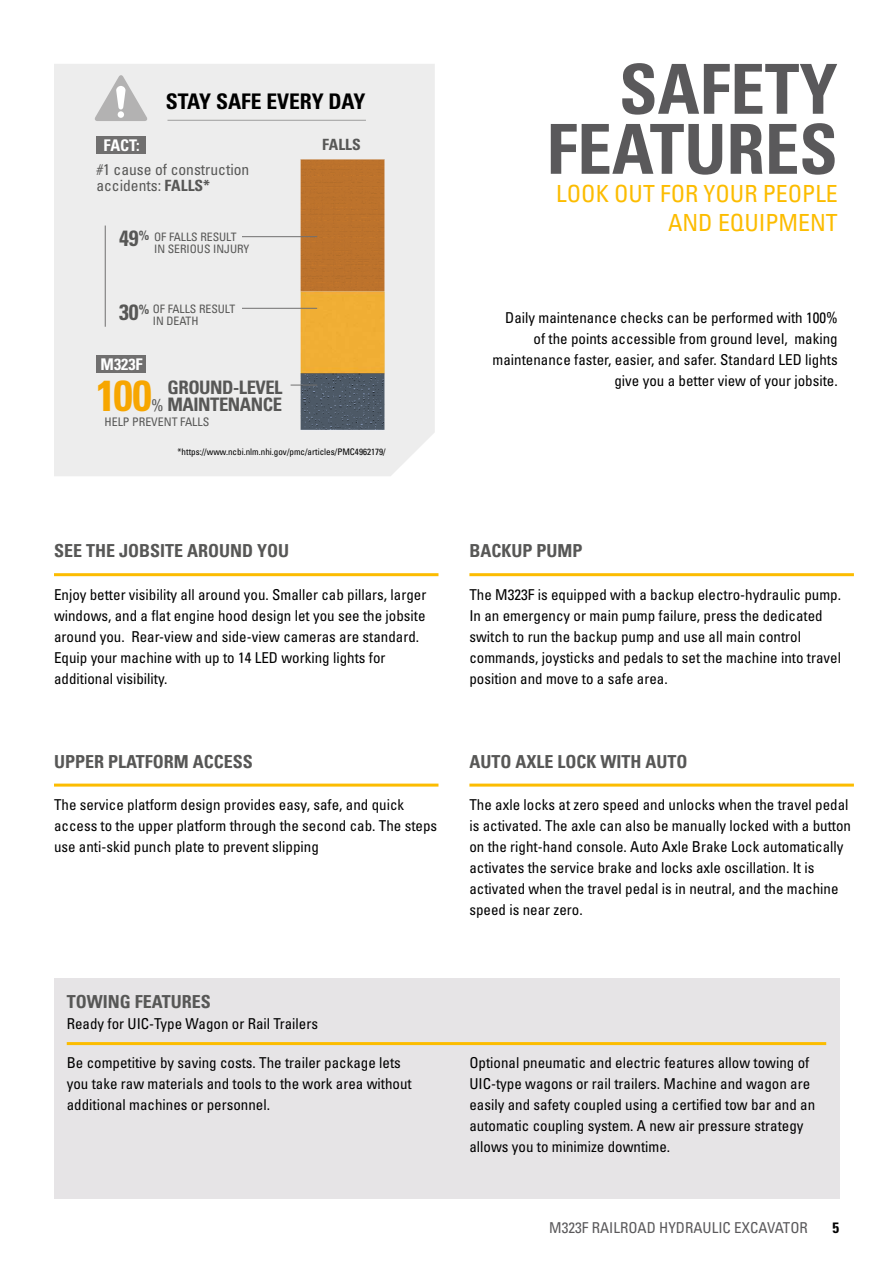
<style>
.page{position:relative;width:893px;height:1263px;background:#fff}
.page>*{position:absolute;margin:0;border:0;box-sizing:border-box;transform-origin:0 0}
.t1{font:700 condensed 69px/60px "Univers LT Pro";color:#5a595b;text-align:right}
.t2{font:700 condensed 43.35px "Univers LT Std";color:#f7a600}
.t3{font:condensed 23.7px/28.3px "Univers LT Pro";color:#fcbc00;text-align:right}
.t4{font:700 condensed 22.05px "Univers LT Std";color:#575756}
.t5{font:700 condensed 21.45px "Univers LT Std";color:#000}
.t6{font:700 condensed 18.6px/17px "Univers LT Std";letter-spacing:-.025em;color:#575756}
.t7{font:700 condensed 18px "Univers LT Pro";color:#575756}
.t8{font:700 condensed 16.05px "Univers LT Std";color:#fff}
.t9{font:condensed 16.05px "Univers LT Std";color:#575756}
.t10{font:condensed 15.45px/15.9px "Univers LT Std";color:#575756}
.t11{font:700 condensed 15.45px "Univers LT Std";color:#575756}
.t12{font:condensed 15px/21px "Univers LT Std";color:#000}
.t13{font:condensed 15px "Univers LT Std";color:#5a595b}
.t14{font:700 condensed 15px "Univers LT Std";color:#000}
.t15{font:condensed 11.85px "Univers LT Std";color:#575756}
.t16{font:condensed 11.55px/12px "Univers LT Std";color:#575756}
.t17{font:condensed 9px "Univers LT Std";color:#000}
.s1{font-weight:700}
</style>
<div class="page">
<div style="left:55px;top:978px;width:785px;height:221px;background:#e6e4e6"></div>
<hr style="left:54px;top:573px;width:384px;height:3px;background:#fcbc00">
<div style="left:54px;top:64px;width:381px;height:412px;background:#ededed"></div>
<div style="left:96px;top:137px;width:50px;height:17px;background:#706f6f"></div>
<img style="left:272px;top:130px;width:142px;height:132px">
<img style="left:272px;top:262px;width:142px;height:82px">
<img style="left:272px;top:344px;width:142px;height:115px">
<hr style="left:105px;top:226px;width:1px;height:101px;background:#706f6f">
<hr style="left:242px;top:236px;width:75px;height:1px;background:#706f6f">
<hr style="left:242px;top:308px;width:75px;height:1px;background:#706f6f">
<svg style="left:291px;top:385px;width:26px;height:1px"></svg>
<div style="left:96px;top:356px;width:50px;height:17px;background:#706f6f"></div>
<svg style="left:95px;top:75px;width:52px;height:46px;background:#d2d2d2"></svg>
<hr style="left:167px;top:120px;width:199px;height:1px;background:#9d9d9c">
<hr style="left:469px;top:573px;width:385px;height:3px;background:#fcbc00">
<hr style="left:54px;top:783px;width:384px;height:3px;background:#fcbc00">
<hr style="left:469px;top:783px;width:385px;height:3px;background:#fcbc00">
<hr style="left:67px;top:1042px;width:759px;height:3px;background:#fcbc00">
<h3 class="t5" style="left:166px;top:89px;width:201px">STAY SAFE EVERY DAY</h3>
<p class="t8" style="left:104px;top:136px;width:38px">FACT:</p>
<p class="t11" style="left:322px;top:135px;width:40px">FALLS</p>
<p class="t10" style="left:96px;top:161px;width:155px">#1 cause of construction accidents: <span class="s1">FALLS*</span></p>
<h3 class="t4" style="left:119px;top:225px;width:32px">49<sup>%</sup></h3>
<p class="t16" style="left:154px;top:231px;width:97px">OF FALLS RESULT<br>IN SERIOUS INJURY</p>
<h3 class="t4" style="left:119px;top:299px;width:32px">30<sup>%</sup></h3>
<p class="t16" style="left:153px;top:303px;width:84px">OF FALLS RESULT<br>IN DEATH</p>
<p class="t8" style="left:101px;top:355px;width:44px">M323F</p>
<h2 class="t2" style="left:96px;top:369px;width:57px">100</h2>
<p class="t6" style="left:167px;top:379px;width:117px">GROUND-LEVEL<br>MAINTENANCE</p>
<p class="t15" style="left:105px;top:414px;width:106px">HELP PREVENT FALLS</p>
<p class="t17" style="left:178px;top:446px;width:210px">*https://www.ncbi.nlm.nhi.gov/pmc/articles/PMC4962179/</p>
<p class="t9" style="left:151px;top:395px;width:14px">%</p>
<h1 class="t1" style="left:547px;top:58px;width:293px">SAFETY<br>FEATURES</h1>
<h3 class="t3" style="left:556px;top:179px;width:283px">LOOK OUT FOR YOUR PEOPLE<br>AND EQUIPMENT</h3>
<p class="t12" style="left:493px;top:307px;width:347px;text-align:right">Daily maintenance checks can be performed with 100% of the points accessible from ground level, making maintenance faster, easier, and safer. Standard LED lights give you a better view of your jobsite.</p>
<p class="t7" style="left:54px;top:540px;width:237px">SEE THE JOBSITE AROUND YOU</p>
<p class="t7" style="left:469px;top:540px;width:115px">BACKUP PUMP</p>
<p class="t12" style="left:54px;top:584px;width:374px">Enjoy better visibility all around you. Smaller cab pillars, larger windows, and a flat engine hood design let you see the jobsite around you. Rear-view and side-view cameras are standard.<br>Equip your machine with up to 14 LED working lights for additional visibility.</p>
<p class="t12" style="left:469px;top:584px;width:373px">The M323F is equipped with a backup electro-hydraulic pump.<br>In an emergency or main pump failure, press the dedicated switch to run the backup pump and use all main control commands, joysticks and pedals to set the machine into travel position and move to a safe area.</p>
<p class="t7" style="left:54px;top:750px;width:200px">UPPER PLATFORM ACCESS</p>
<p class="t7" style="left:469px;top:750px;width:219px">AUTO AXLE LOCK WITH AUTO</p>
<p class="t12" style="left:54px;top:794px;width:385px">The service platform design provides easy, safe, and quick access to the upper platform through the second cab. The steps use anti-skid punch plate to prevent slipping</p>
<p class="t12" style="left:469px;top:794px;width:383px">The axle locks at zero speed and unlocks when the travel pedal is activated. The axle can also be manually locked with a button on the right-hand console. Auto Axle Brake Lock automatically activates the service brake and locks axle oscillation. It is activated when the travel pedal is in neutral, and the machine speed is near zero.</p>
<p class="t7" style="left:67px;top:991px;width:145px">TOWING FEATURES</p>
<p class="t12" style="left:67px;top:1013px;width:253px">Ready for UIC-Type Wagon or Rail Trailers</p>
<p class="t12" style="left:67px;top:1051px;width:346px">Be competitive by saving costs. The trailer package lets you take raw materials and tools to the work area without additional machines or personnel.</p>
<p class="t12" style="left:469px;top:1051px;width:347px">Optional pneumatic and electric features allow towing of UIC-type wagons or rail trailers. Machine and wagon are easily and safety coupled using a certified tow bar and an automatic coupling system. A new air pressure strategy allows you to minimize downtime.</p>
<p class="t13" style="left:549px;top:1218px;width:260px">M323F RAILROAD HYDRAULIC EXCAVATOR</p>
<p class="t14" style="left:832px;top:1218px;width:8px">5</p>
</div>
